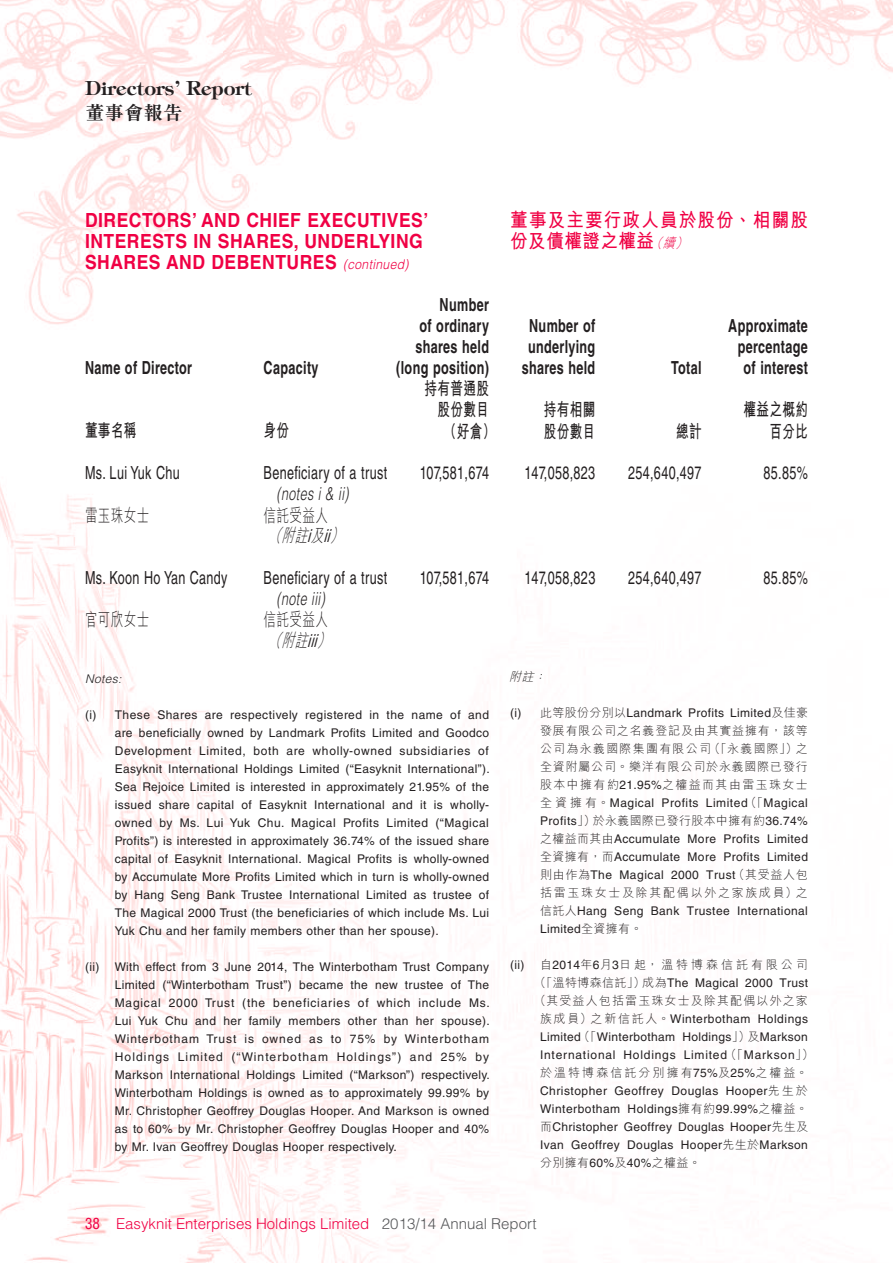
<style>
.page{position:relative;width:893px;height:1263px;background:#fff}
.page>*{position:absolute;margin:0;border:0;box-sizing:border-box;transform-origin:0 0}
.t1{font:700 19.5px/21px "Helvetica LT Std";letter-spacing:.03em;color:#f00044;scale:.9 1}
.t2{font:700 19.5px/21px "M Hei HK";letter-spacing:.065em;color:#f00044;scale:.9 1}
.t3{font:600 19.5px "Tiffany Std";color:#231f20}
.t4{font:700 19.5px "M Sung HK";color:#231f20}
.t5{font:18px "Helvetica LT Std";letter-spacing:.03em;color:#231f20;scale:.7 1}
.t6{font:700 18px/21px "Helvetica LT Std";letter-spacing:.03em;color:#231f20;text-align:right;scale:.7 1}
.t7{font:700 18px/21px "M Hei HK";letter-spacing:.03em;color:#231f20;scale:.7 1}
.t8{font:300 18px/21px "M Hei HK";letter-spacing:.03em;color:#231f20;scale:.7 1}
.t9{font:italic 300 18px "Helvetica LT Std";letter-spacing:.03em;color:#231f20;scale:.7 1}
.t10{font:300 15px "Helvetica LT Std";color:#f00044}
.t11{font:12px/18px "Helvetica LT Std";letter-spacing:.03em;color:#231f20;text-align:justify}
.t12{font:300 12px/18px "M Hei HK";letter-spacing:.105em;color:#231f20;text-align:justify}
.t13{font:300 12px "M Hei HK";letter-spacing:.03em;color:#231f20}
.t14{font:300 12px "M Hei HK";letter-spacing:.245em;color:#231f20}
.t15{font:300 12px "M Hei HK";letter-spacing:.175em;color:#231f20}
.t16{font:300 12px "M Hei HK";letter-spacing:.14em;color:#231f20}
.t17{font:italic 300 12px "Helvetica LT Std";letter-spacing:.03em;color:#231f20}
.t18{font:italic 300 12px "M Hei HK";color:#231f20}
.s1{font-weight:300;font-style:italic;font-size:13.5px}
.s2{font-style:italic}
.s3{font-family:"Helvetica LT Std";font-weight:400;font-style:italic}
.s4{font-family:"M Hei HK";font-weight:300}
.s5{font-family:"Helvetica LT Std";font-weight:400}
.s6{font-weight:400;font-stretch:condensed}
.s7{color:#57585a}
</style>
<div class="page">
<img style="left:0;top:0;width:893px;height:1263px">
<h1 class="t3" style="left:85px;top:76px;width:168px">Directors’ Report</h1>
<h1 class="t4" style="left:85px;top:99px;width:99px">董事會報告</h1>
<h1 class="t1" style="left:85px;top:209px;width:383px">DIRECTORS’ AND CHIEF EXECUTIVES’<br>INTERESTS IN SHARES, UNDERLYING<br>SHARES AND DEBENTURES <span class="s1">(continued)</span></h1>
<h2 class="t6" style="left:85px;top:356px;width:154px">Name of Director</h2>
<h2 class="t6" style="left:264px;top:356px;width:80px">Capacity</h2>
<h2 class="t7" style="left:85px;top:419px;width:75px">董事名稱</h2>
<h2 class="t7" style="left:264px;top:419px;width:38px">身份</h2>
<h2 class="t6" style="left:396px;top:293px;width:134px">Number<br>of ordinary shares held (long position)</h2>
<h2 class="t7" style="left:425px;top:377px;width:94px">持有普通股</h2>
<h2 class="t7" style="left:438px;top:398px;width:75px">股份數目</h2>
<h2 class="t7" style="left:444px;top:419px;width:75px">（好倉）</h2>
<h1 class="t2" style="left:510px;top:207px;width:332px">董事及主要行政人員於股份、相關股份及債權證之權益<span class="s1">（續）</span></h1>
<h2 class="t6" style="left:522px;top:315px;width:107px;text-align:center">Number of underlying shares held</h2>
<h2 class="t7" style="left:544px;top:398px;width:75px">持有相關股份數目</h2>
<h2 class="t6" style="left:671px;top:357px;width:45px">Total</h2>
<h2 class="t7" style="left:676px;top:419px;width:38px">總計</h2>
<h2 class="t6" style="left:728px;top:315px;width:115px">Approximate percentage of interest</h2>
<h2 class="t7" style="left:743px;top:398px;width:94px;text-align:right">權益之概約百分比</h2>
<h2 class="t5" style="left:85px;top:462px;width:137px">Ms. Lui Yuk Chu</h2>
<h2 class="t5" style="left:264px;top:462px;width:178px">Beneficiary of a trust</h2>
<h2 class="t9" style="left:277px;top:482px;width:105px">(notes i &amp; ii)</h2>
<h2 class="t8" style="left:85px;top:504px;width:94px">雷玉珠女士</h2>
<h2 class="t8" style="left:264px;top:504px;width:123px">信託受益人<span class="s2">（附註</span><span class="s3">i</span><span class="s2">及</span><span class="s3">ii</span><span class="s2">）</span></h2>
<h2 class="t5" style="left:85px;top:567px;width:205px">Ms. Koon Ho Yan Candy</h2>
<h2 class="t5" style="left:264px;top:567px;width:178px">Beneficiary of a trust</h2>
<h2 class="t9" style="left:277px;top:587px;width:71px">(note iii)</h2>
<h2 class="t5" style="left:420px;top:462px;width:100px">107,581,674</h2>
<h2 class="t5" style="left:525px;top:462px;width:102px">147,058,823</h2>
<h2 class="t5" style="left:628px;top:462px;width:107px">254,640,497</h2>
<h2 class="t5" style="left:763px;top:462px;width:65px">85.85%</h2>
<h2 class="t5" style="left:420px;top:567px;width:100px">107,581,674</h2>
<h2 class="t5" style="left:525px;top:567px;width:102px">147,058,823</h2>
<h2 class="t5" style="left:628px;top:567px;width:107px">254,640,497</h2>
<h2 class="t5" style="left:763px;top:567px;width:65px">85.85%</h2>
<h2 class="t8" style="left:85px;top:609px;width:94px">官可欣女士</h2>
<h2 class="t8" style="left:264px;top:609px;width:105px">信託受益人<span class="s2">（附註</span><span class="s3">iii</span><span class="s2">）</span></h2>
<p class="t17" style="left:85px;top:671px;width:38px">Notes:</p>
<p class="t11" style="left:115px;top:705px;width:377px;text-indent:-30px">(i) These Shares are respectively registered in the name of and are beneficially owned by Landmark Profits Limited and Goodco Development Limited, both are wholly-owned subsidiaries of Easyknit International Holdings Limited (“Easyknit International”).<br>Sea Rejoice Limited is interested in approximately 21.95% of the issued share capital of Easyknit International and it is wholly&shy;owned by Ms. Lui Yuk Chu. Magical Profits Limited (“Magical Profits”) is interested in approximately 36.74% of the issued share capital of Easyknit International. Magical Profits is wholly-owned by Accumulate More Profits Limited which in turn is wholly-owned by Hang Seng Bank Trustee International Limited as trustee of The Magical 2000 Trust (the beneficiaries of which include Ms. Lui Yuk Chu and her family members other than her spouse).</p>
<p class="t11" style="left:115px;top:957px;width:376px;text-indent:-30px">(ii) With effect from 3 June 2014, The Winterbotham Trust Company Limited (“Winterbotham Trust”) became the new trustee of The Magical 2000 Trust (the beneficiaries of which include Ms.<br>Lui Yuk Chu and her family members other than her spouse).<br>Winterbotham Trust is owned as to 75% by Winterbotham Holdings Limited (“Winterbotham Holdings”) and 25% by Markson International Holdings Limited (“Markson”) respectively.<br>Winterbotham Holdings is owned as to approximately 99.99% by Mr. Christopher Geoffrey Douglas Hooper. And Markson is owned as to 60% by Mr. Christopher Geoffrey Douglas Hooper and 40% by Mr. Ivan Geoffrey Douglas Hooper respectively.</p>
<p class="t18" style="left:509px;top:668px;width:42px">附註：</p>
<p class="t11" style="left:510px;top:704px;width:299px">(i) <span class="s4">此等股份分別以</span>Landmark Profits Limited<span class="s4">及佳豪</span></p>
<p class="t12" style="left:540px;top:721px;width:269px">發展有限公司之名義登記及由其實益擁有，該等公司為永義國際集團有限公司（「永義國際」）之全資附屬公司。樂洋有限公司於永義國際已發行股本中擁有約<span class="s5">21.95%</span>之權益而其由雷玉珠女士</p>
<p class="t11" style="left:540px;top:794px;width:269px"><span class="s4">全資擁有。</span>Magical Profits Limited<span class="s4">（「</span>Magical</p>
<p class="t13" style="left:540px;top:812px;width:269px"><span class="s5">Profits</span>」）於永義國際已發行股本中擁有約<span class="s5">36.74%</span></p>
<p class="t11" style="left:540px;top:830px;width:269px"><span class="s4">之權益而其由</span>Accumulate More Profits Limited<span class="s4">全資擁有，而</span>Accumulate More Profits Limited<span class="s4">則由作為</span>The Magical 2000 Trust<span class="s4">（其受益人包</span></p>
<p class="t16" style="left:540px;top:884px;width:269px">括雷玉珠女士及除其配偶以外之家族成員）之</p>
<p class="t11" style="left:540px;top:902px;width:269px"><span class="s4">信託人</span>Hang Seng Bank Trustee International<br>Limited<span class="s4">全資擁有。</span></p>
<p class="t11" style="left:510px;top:956px;width:16px">(ii)</p>
<p class="t14" style="left:540px;top:956px;width:269px">自<span class="s5">2014</span>年<span class="s5">6</span>月<span class="s5">3</span>日起，溫特博森信託有限公司</p>
<p class="t11" style="left:534px;top:974px;width:275px"><span class="s4">（「溫特博森信託」）成為</span>The Magical 2000 Trust</p>
<p class="t12" style="left:534px;top:991px;width:275px">（其受益人包括雷玉珠女士及除其配偶以外之家</p>
<p class="t11" style="left:540px;top:1010px;width:275px;text-align:left"><span class="s4">族成員）之新信託人。</span>Winterbotham Holdings<br>Limited<span class="s4">（「</span>Winterbotham Holdings<span class="s4">」）及</span>Markson<br>International Holdings Limited<span class="s4">（「</span>Markson<span class="s4">」）</span></p>
<p class="t15" style="left:540px;top:1064px;width:269px">於溫特博森信託分別擁有<span class="s5">75%</span>及<span class="s5">25%</span>之權益。</p>
<p class="t11" style="left:540px;top:1082px;width:269px">Christopher Geoffrey Douglas Hooper<span class="s4">先生於</span>Winterbotham Holdings<span class="s4">擁有約</span>99.99%<span class="s4">之權益。而</span>Christopher Geoffrey Douglas Hooper<span class="s4">先生及</span>Ivan Geoffrey Douglas Hooper<span class="s4">先生於</span>Markson</p>
<p class="t12" style="left:540px;top:1153px;width:162px">分別擁有<span class="s5">60%</span>及<span class="s5">40%</span>之權益。</p>
<p class="t10" style="left:85px;top:1214px;width:453px"><span class="s6">38</span> Easyknit Enterprises Holdings Limited <span class="s7">2013/14 Annual Report</span></p>
</div>
